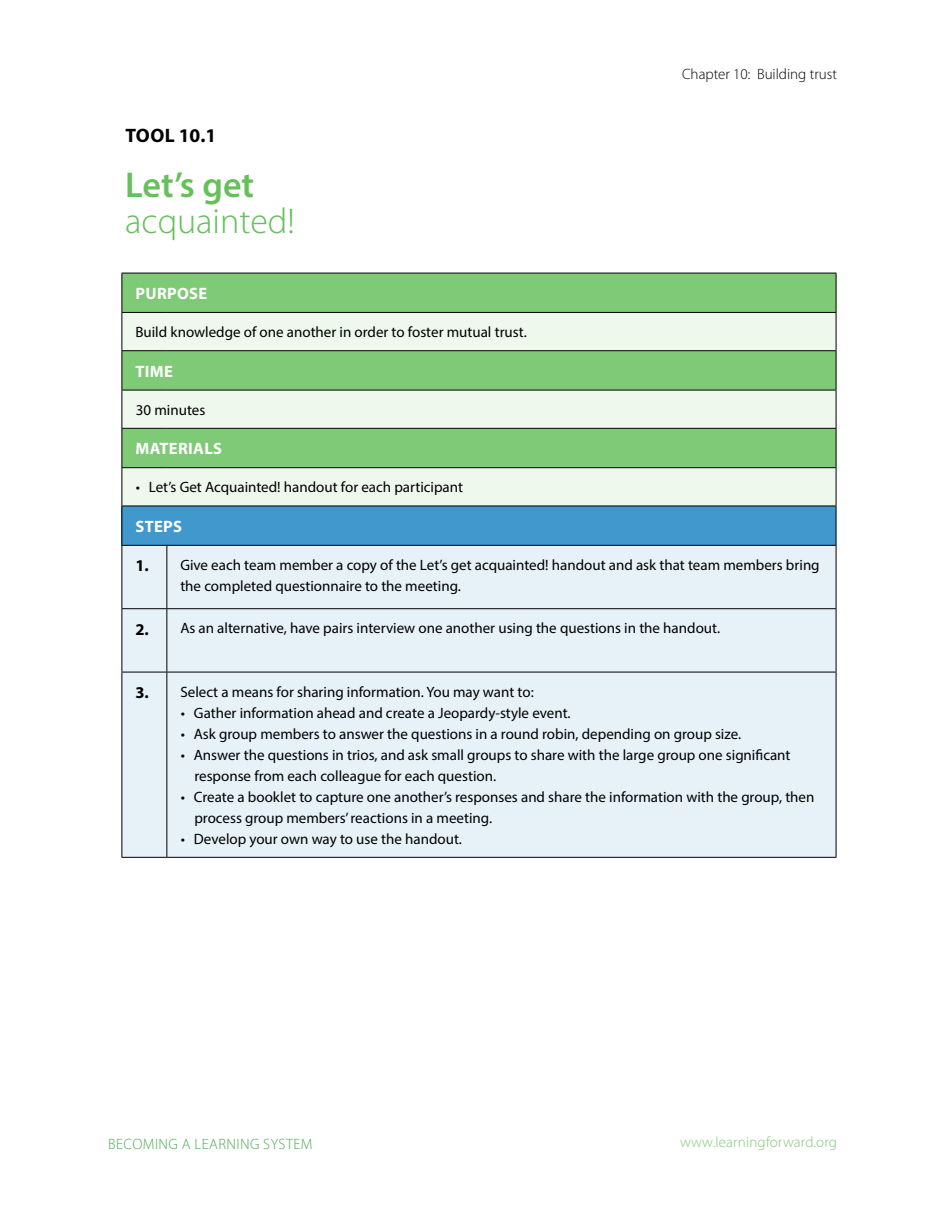
<style>
.page{position:relative;width:945px;height:1215px;background:#fff}
.page>*{position:absolute;margin:0;border:0;box-sizing:border-box;transform-origin:0 0}
.t1{font:300 36px "Myriad Pro";color:#65c05a}
.t2{font:600 36px "Myriad Pro";color:#65c05a}
.t3{font:700 19.5px "Myriad Pro";letter-spacing:.01em;color:#000}
.t4{font:700 16.5px "Myriad Pro";letter-spacing:.02em;color:#fff}
.t5{font:15px/21px "Myriad Pro";color:#000}
.t6{font:300 15px "Myriad Pro";letter-spacing:.03em;color:#4ca950}
.t7{font:300 15px "Myriad Pro";letter-spacing:.01em;color:#7fca76}
.t8{font:300 15px "Myriad Pro";color:#000}
.s1{font-weight:700;font-size:16.5px}
</style>
<div class="page">
<div style="left:123px;top:274px;width:713px;height:38px;background:#7fca76"></div>
<svg style="left:123px;top:313px;width:713px;height:193px;background:#bfe3ba"></svg>
<div style="left:122px;top:506px;width:714px;height:39px;background:#4098cc"></div>
<div style="left:123px;top:546px;width:713px;height:311px;background:#e6f1f8"></div>
<hr style="left:122px;top:273px;width:45px;height:1px;background:#000">
<hr style="left:122px;top:273px;width:1px;height:39px;background:#000">
<hr style="left:167px;top:273px;width:669px;height:1px;background:#000">
<hr style="left:836px;top:273px;width:1px;height:39px;background:#000">
<hr style="left:122px;top:312px;width:45px;height:1px;background:#000">
<hr style="left:122px;top:313px;width:1px;height:37px;background:#000">
<hr style="left:167px;top:312px;width:669px;height:1px;background:#000">
<hr style="left:836px;top:313px;width:1px;height:37px;background:#000">
<hr style="left:122px;top:350px;width:45px;height:1px;background:#000">
<hr style="left:122px;top:351px;width:1px;height:39px;background:#000">
<hr style="left:167px;top:350px;width:669px;height:1px;background:#000">
<hr style="left:836px;top:351px;width:1px;height:39px;background:#000">
<hr style="left:122px;top:390px;width:45px;height:1px;background:#000">
<hr style="left:122px;top:390px;width:1px;height:38px;background:#000">
<hr style="left:167px;top:390px;width:669px;height:1px;background:#000">
<hr style="left:836px;top:390px;width:1px;height:38px;background:#000">
<hr style="left:122px;top:428px;width:45px;height:1px;background:#000">
<hr style="left:122px;top:429px;width:1px;height:38px;background:#000">
<hr style="left:167px;top:428px;width:669px;height:1px;background:#000">
<hr style="left:836px;top:429px;width:1px;height:38px;background:#000">
<hr style="left:122px;top:467px;width:45px;height:1px;background:#000">
<hr style="left:122px;top:468px;width:1px;height:38px;background:#000">
<hr style="left:167px;top:467px;width:669px;height:1px;background:#000">
<hr style="left:836px;top:468px;width:1px;height:38px;background:#000">
<hr style="left:122px;top:506px;width:45px;height:1px;background:#000">
<hr style="left:122px;top:506px;width:1px;height:39px;background:#000">
<hr style="left:167px;top:506px;width:669px;height:1px;background:#000">
<hr style="left:836px;top:506px;width:1px;height:39px;background:#000">
<hr style="left:122px;top:545px;width:45px;height:1px;background:#000">
<hr style="left:122px;top:546px;width:1px;height:62px;background:#000">
<hr style="left:167px;top:545px;width:669px;height:1px;background:#000">
<hr style="left:166px;top:546px;width:1px;height:62px;background:#000">
<hr style="left:836px;top:546px;width:1px;height:62px;background:#000">
<hr style="left:122px;top:608px;width:45px;height:1px;background:#000">
<hr style="left:122px;top:609px;width:1px;height:63px;background:#000">
<hr style="left:167px;top:608px;width:669px;height:1px;background:#000">
<hr style="left:166px;top:609px;width:1px;height:63px;background:#000">
<hr style="left:836px;top:609px;width:1px;height:63px;background:#000">
<hr style="left:122px;top:672px;width:45px;height:1px;background:#000">
<hr style="left:122px;top:672px;width:1px;height:185px;background:#000">
<hr style="left:167px;top:672px;width:669px;height:1px;background:#000">
<hr style="left:166px;top:672px;width:1px;height:185px;background:#000">
<hr style="left:836px;top:672px;width:1px;height:185px;background:#000">
<hr style="left:122px;top:857px;width:45px;height:1px;background:#000">
<hr style="left:167px;top:857px;width:669px;height:1px;background:#000">
<h2 class="t3" style="left:125px;top:122px;width:92px">TOOL 10.1</h2>
<h1 class="t2" style="left:125px;top:162px;width:130px">Let’s get</h1>
<h1 class="t1" style="left:125px;top:201px;width:171px">acquainted!</h1>
<p class="t8" style="left:682px;top:66px;width:156px">Chapter 10: Building trust</p>
<p class="t4" style="left:136px;top:283px;width:73px">PURPOSE</p>
<p class="t5" style="left:135px;top:321px;width:393px">Build knowledge of one another in order to foster mutual trust.</p>
<p class="t4" style="left:136px;top:360px;width:39px">TIME</p>
<p class="t5" style="left:136px;top:399px;width:71px">30 minutes</p>
<p class="t4" style="left:136px;top:438px;width:78px">MATERIALS</p>
<p class="t5" style="left:136px;top:477px;width:329px">• Let’s Get Acquainted! handout for each participant</p>
<p class="t4" style="left:136px;top:516px;width:48px">STEPS</p>
<p class="t5" style="left:180px;top:554px;width:641px;text-indent:-45px"><span class="s1">1.</span> Give each team member a copy of the Let’s get acquainted! handout and ask that team members bring the completed questionnaire to the meeting.</p>
<p class="t5" style="left:135px;top:618px;width:586px"><span class="s1">2.</span> As an alternative, have pairs interview one another using the questions in the handout.</p>
<p class="t5" style="left:135px;top:681px;width:400px"><span class="s1">3.</span> Select a means for sharing information. You may want to:</p>
<p class="t5" style="left:181px;top:702px;width:391px">• Gather information ahead and create a Jeopardy-style event.</p>
<p class="t5" style="left:181px;top:723px;width:562px">• Ask group members to answer the questions in a round robin, depending on group size.</p>
<p class="t5" style="left:194px;top:744px;width:598px;text-indent:-13px">• Answer the questions in trios, and ask small groups to share with the large group one significant response from each colleague for each question.</p>
<p class="t5" style="left:194px;top:786px;width:622px;text-indent:-13px">• Create a booklet to capture one another’s responses and share the information with the group, then process group members’ reactions in a meeting.</p>
<p class="t5" style="left:181px;top:828px;width:283px">• Develop your own way to use the handout.</p>
<p class="t6" style="left:108px;top:1136px;width:206px">Becoming a Learning System</p>
<p class="t7" style="left:680px;top:1134px;width:158px">www.learningforward.org</p>
</div>
